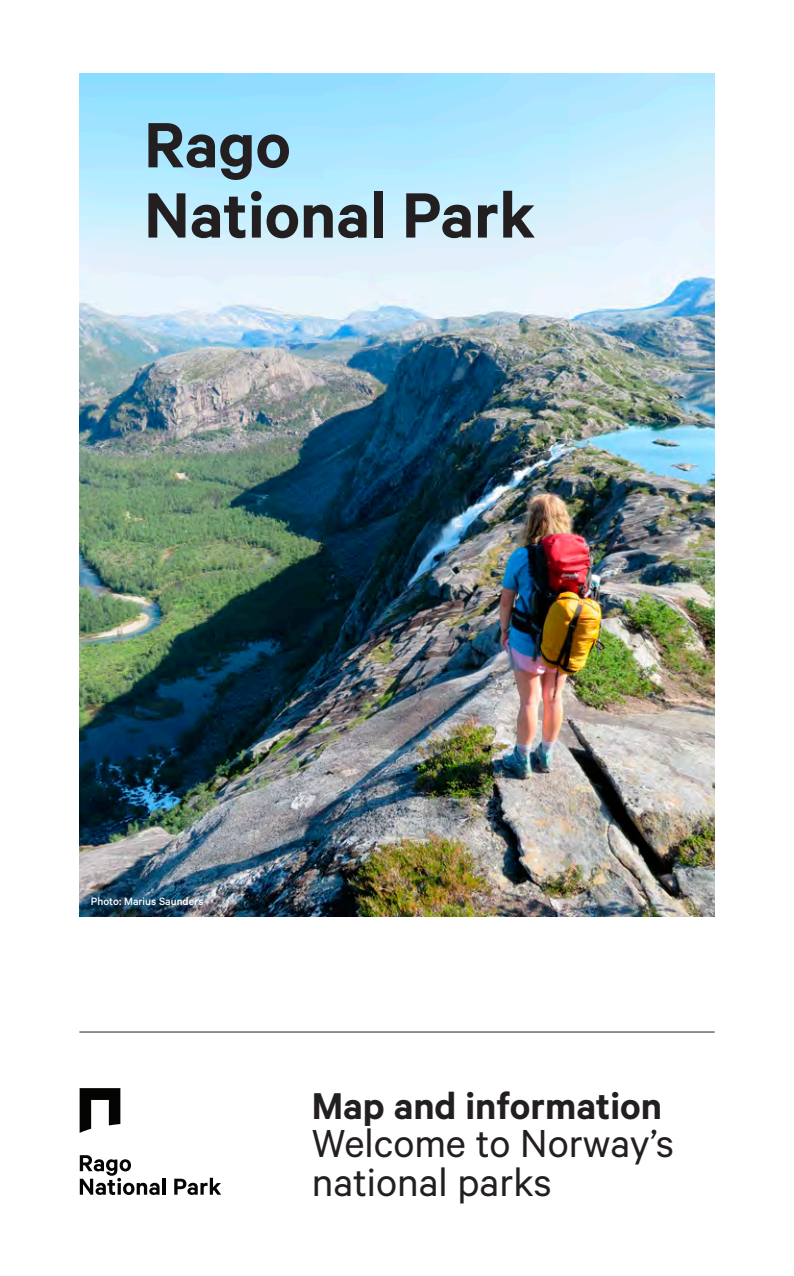
<style>
.page{position:relative;width:794px;height:1276px;background:#fff}
.page>*{position:absolute;margin:0;border:0;box-sizing:border-box;transform-origin:0 0}
.t1{font:600 72px/70.2px "Calibre";color:#231f20}
.t2{font:44px/38.2px "Calibre";color:#231f20}
.t3{font:600 42px "Calibre";color:#231f20}
.t4{font:500 12px "Calibre";color:#fff}
</style>
<div class="page">
<img style="left:79px;top:74px;width:635px;height:842px">
<hr style="left:79px;top:1031px;width:635px;height:1px;background:#231f20">
<svg style="left:80px;top:1155px;width:79px;height:40px"></svg>
<hr style="left:162px;top:1177px;width:3px;height:17px;background:#040503">
<svg style="left:174px;top:1177px;width:47px;height:18px"></svg>
<svg style="left:80px;top:1088px;width:40px;height:45px"></svg>
<h1 class="t1" style="left:144px;top:108px;width:392px">Rago<br>National Park</h1>
<p class="t4" style="left:91px;top:894px;width:114px">Photo: Marius Saunders</p>
<p class="t3" style="left:312px;top:1081px;width:352px">Map and information</p>
<p class="t2" style="left:312px;top:1123px;width:364px">Welcome to Norway’s national parks</p>
</div>
